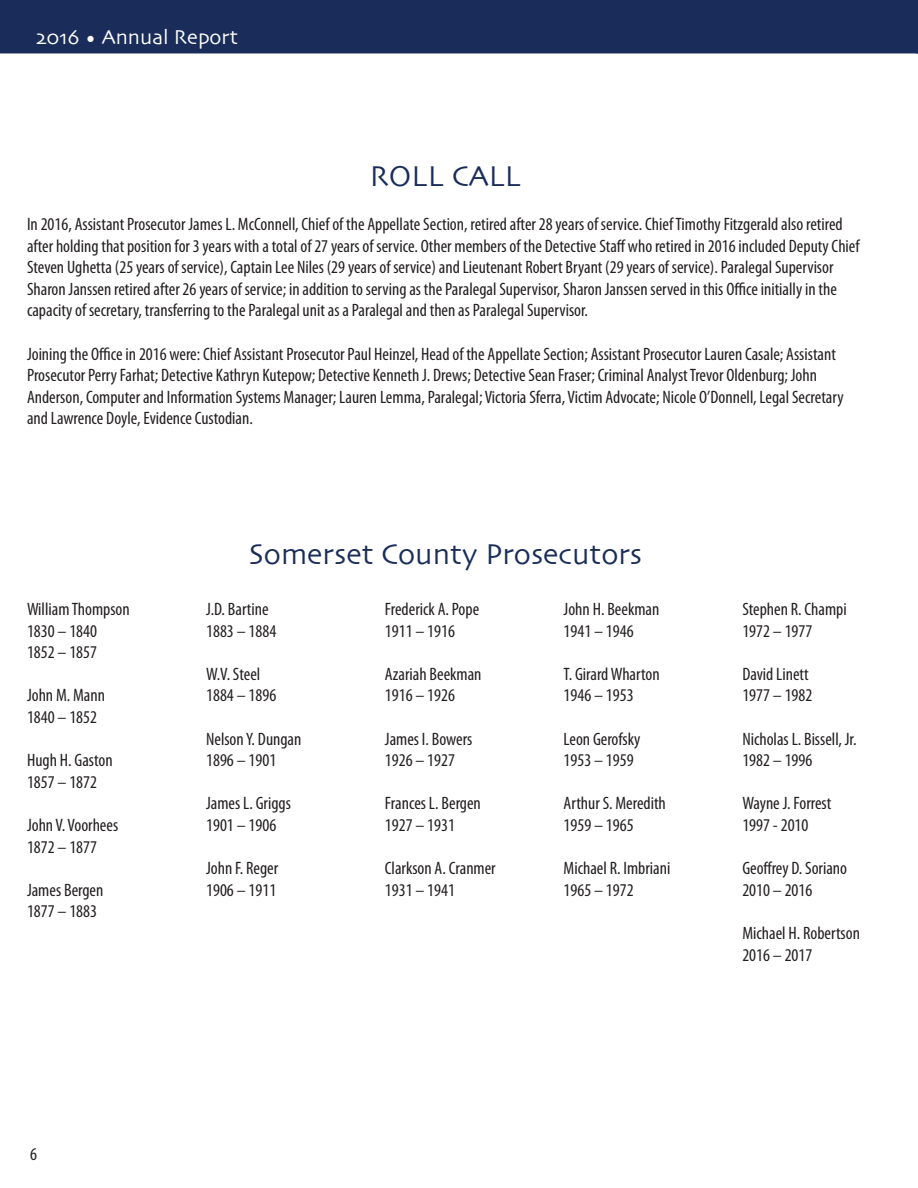
<style>
.page{position:relative;width:918px;height:1188px;background:#fff}
.page>*{position:absolute;margin:0;border:0;box-sizing:border-box;transform-origin:0 0}
.t1{font:30px "Skia";color:#1a2d5a}
.t2{font:21px "Skia";color:#fff}
.t3{font:condensed 18px/21.6px "Myriad Pro";color:#231f20}
</style>
<div class="page">
<div style="left:0;top:0;width:918px;height:53px;background:#1a2d5a"></div>
<p class="t2" style="left:36px;top:24px;width:204px">2016 • Annual Report</p>
<h1 class="t1" style="left:370px;top:158px;width:153px">ROLL CALL</h1>
<p class="t3" style="left:27px;top:214px;width:834px">In 2016, Assistant Prosecutor James L. McConnell, Chief of the Appellate Section, retired after 28 years of service. Chief Timothy Fitzgerald also retired after holding that position for 3 years with a total of 27 years of service. Other members of the Detective Staff who retired in 2016 included Deputy Chief Steven Ughetta (25 years of service), Captain Lee Niles (29 years of service) and Lieutenant Robert Bryant (29 years of service). Paralegal Supervisor Sharon Janssen retired after 26 years of service; in addition to serving as the Paralegal Supervisor, Sharon Janssen served in this Office initially in the capacity of secretary, transferring to the Paralegal unit as a Paralegal and then as Paralegal Supervisor.</p>
<p class="t3" style="left:27px;top:343px;width:818px">Joining the Office in 2016 were: Chief Assistant Prosecutor Paul Heinzel, Head of the Appellate Section; Assistant Prosecutor Lauren Casale; Assistant Prosecutor Perry Farhat; Detective Kathryn Kutepow; Detective Kenneth J. Drews; Detective Sean Fraser; Criminal Analyst Trevor Oldenburg; John Anderson, Computer and Information Systems Manager; Lauren Lemma, Paralegal; Victoria Sferra, Victim Advocate; Nicole O’Donnell, Legal Secretary and Lawrence Doyle, Evidence Custodian.</p>
<p class="t3" style="left:27px;top:599px;width:104px">William Thompson<br>1830 – 1840<br>1852 – 1857</p>
<p class="t3" style="left:27px;top:685px;width:80px">John M. Mann<br>1840 – 1852</p>
<p class="t3" style="left:27px;top:750px;width:87px">Hugh H. Gaston<br>1857 – 1872</p>
<p class="t3" style="left:27px;top:815px;width:93px">John V. Voorhees<br>1872 – 1877</p>
<p class="t3" style="left:27px;top:879px;width:78px">James Bergen<br>1877 – 1883</p>
<p class="t3" style="left:30px;top:1144px;width:8px">6</p>
<h1 class="t1" style="left:249px;top:536px;width:395px">Somerset County Prosecutors</h1>
<p class="t3" style="left:206px;top:599px;width:72px">J.D. Bartine<br>1883 – 1884</p>
<p class="t3" style="left:206px;top:663px;width:72px">W.V. Steel<br>1884 – 1896</p>
<p class="t3" style="left:206px;top:728px;width:97px">Nelson Y. Dungan<br>1896 – 1901</p>
<p class="t3" style="left:206px;top:793px;width:86px">James L. Griggs<br>1901 – 1906</p>
<p class="t3" style="left:206px;top:858px;width:74px">John F. Reger<br>1906 – 1911</p>
<p class="t3" style="left:385px;top:599px;width:96px">Frederick A. Pope<br>1911 – 1916</p>
<p class="t3" style="left:385px;top:663px;width:98px">Azariah Beekman<br>1916 – 1926</p>
<p class="t3" style="left:385px;top:728px;width:89px">James I. Bowers<br>1926 – 1927</p>
<p class="t3" style="left:385px;top:793px;width:97px">Frances L. Bergen<br>1927 – 1931</p>
<p class="t3" style="left:385px;top:858px;width:112px">Clarkson A. Cranmer<br>1931 – 1941</p>
<p class="t3" style="left:564px;top:599px;width:97px">John H. Beekman<br>1941 – 1946</p>
<p class="t3" style="left:564px;top:663px;width:98px">T. Girard Wharton<br>1946 – 1953</p>
<p class="t3" style="left:564px;top:728px;width:78px">Leon Gerofsky<br>1953 – 1959</p>
<p class="t3" style="left:564px;top:793px;width:104px">Arthur S. Meredith<br>1959 – 1965</p>
<p class="t3" style="left:564px;top:858px;width:108px">Michael R. Imbriani<br>1965 – 1972</p>
<p class="t3" style="left:742px;top:599px;width:106px">Stephen R. Champi<br>1972 – 1977</p>
<p class="t3" style="left:742px;top:663px;width:72px">David Linett<br>1977 – 1982</p>
<p class="t3" style="left:742px;top:728px;width:116px">Nicholas L. Bissell, Jr.<br>1982 – 1996</p>
<p class="t3" style="left:742px;top:793px;width:91px">Wayne J. Forrest<br>1997 - 2010</p>
<p class="t3" style="left:742px;top:858px;width:106px">Geoffrey D. Soriano<br>2010 – 2016</p>
<p class="t3" style="left:742px;top:923px;width:119px">Michael H. Robertson<br>2016 – 2017</p>
</div>
